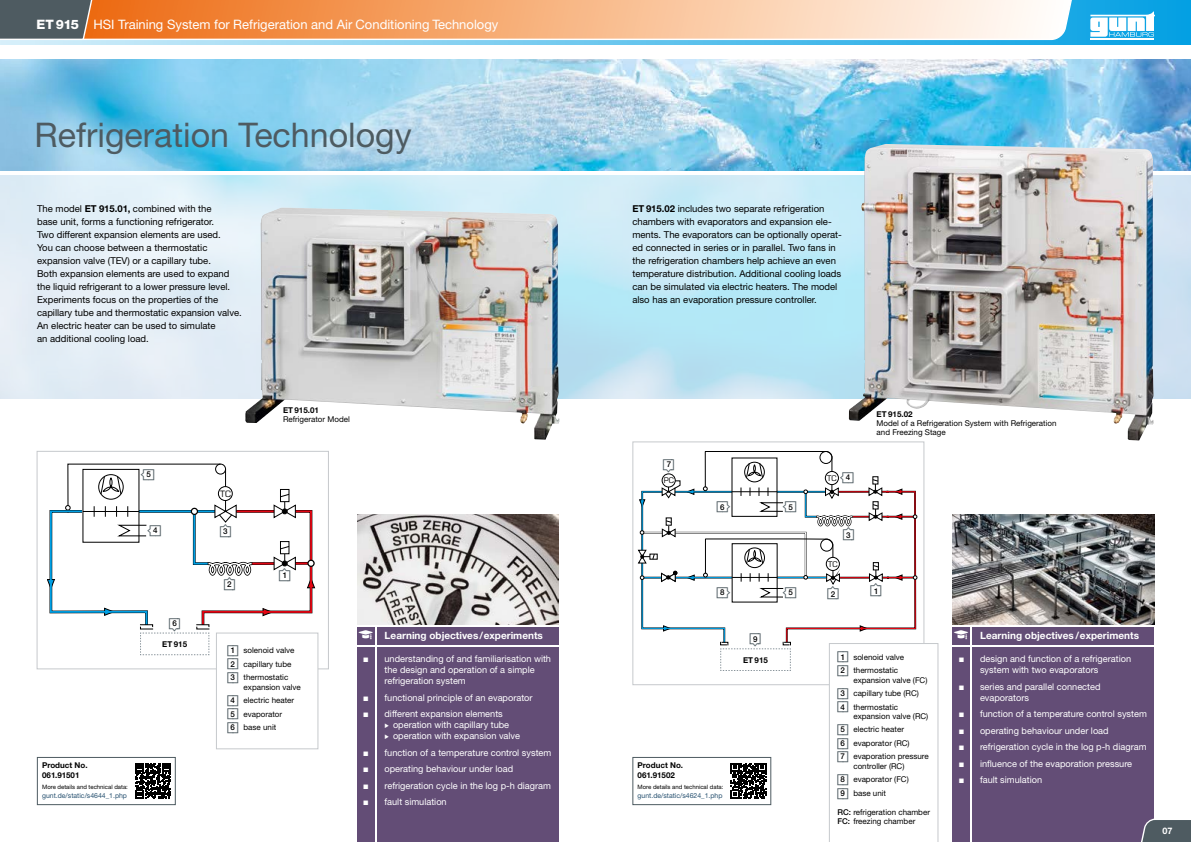
<style>
.page{position:relative;width:1191px;height:842px;background:#fff}
.page>*{position:absolute;margin:0;border:0;box-sizing:border-box;transform-origin:0 0}
.t1{font:34px "Helvetica Neue LT Std";color:#4e5b61}
.t2{font:13px "Helvetica Neue LT Std";color:#fff}
.t3{font:700 10px "Helvetica Neue LT Std";color:#fff}
.t4{font:9.6px "Eurostile";color:#000}
.t5{font:9.5px/13px "Helvetica Neue LT Std";color:#000}
.t6{font:9.2px/11px "Helvetica Neue LT Std";color:#fff}
.t7{font:700 9px "Helvetica Neue LT Std";color:#fff}
.t8{font:8.4px "Eurostile";color:#000}
.t9{font:8px/9.5px "Helvetica Neue LT Std";color:#000}
.t10{font:700 8px/10px "Helvetica Neue LT Std";color:#000}
.t11{font:500 8px "Helvetica Neue LT Std";color:#000}
.t12{font:6.9px "Helvetica Neue LT Std";color:#275170}
.t13{font:6px "Helvetica Neue LT Std";color:#000}
.s1{font-weight:800}
.s2{font-weight:700}
.s3{color:#4e5b61}
.s4{color:#fff}
.s5{font-weight:500}
.s6{font-family:"Helvetica Neue LT Std";font-weight:500;font-size:8px}
</style>
<div class="page">
<img style="left:595px;top:60px;width:596px;height:110px">
<img style="left:0;top:60px;width:595px;height:110px">
<div style="left:952px;top:628px;width:17px;height:17px;background:#634d76"></div>
<div style="left:972px;top:628px;width:182px;height:17px;background:#634d76"></div>
<div style="left:972px;top:648px;width:182px;height:194px;background:#634d76"></div>
<div style="left:952px;top:648px;width:17px;height:194px;background:#634d76"></div>
<div style="left:37px;top:757px;width:139px;height:48px;border:1px solid #4e5b61"></div>
<svg style="left:135px;top:763px;width:36px;height:35px"></svg>
<svg style="left:1141px;top:818px;width:50px;height:24px"></svg>
<div style="left:357px;top:628px;width:17px;height:17px;background:#634d76"></div>
<div style="left:377px;top:628px;width:181px;height:17px;background:#634d76"></div>
<div style="left:377px;top:648px;width:181px;height:194px;background:#634d76"></div>
<div style="left:357px;top:648px;width:17px;height:194px;background:#634d76"></div>
<img style="left:357px;top:514px;width:201px;height:111px">
<img style="left:952px;top:514px;width:202px;height:111px">
<div style="left:0;top:0;width:1191px;height:45px;background:linear-gradient(to right,#d8f0fa,#03a0e3)"></div>
<hr style="left:1090px;top:38px;width:64px;height:2px;background:#fff">
<svg style="left:1090px;top:11px;width:65px;height:26px"></svg>
<svg style="left:0;top:0;width:1071px;height:41px;background:#e7b28b"></svg>
<img style="left:245px;top:208px;width:314px;height:232px">
<img style="left:849px;top:144px;width:304px;height:296px">
<div style="left:37px;top:451px;width:292px;height:218px;border:1px solid #c6c9cc"></div>
<div style="left:216px;top:632px;width:102px;height:117px;background:#fff;border:1px solid #c6c9cc"></div>
<svg style="left:47px;top:463px;width:270px;height:220px"></svg>
<svg style="left:637px;top:448px;width:301px;height:394px"></svg>
<h2 class="t2" style="left:37px;top:16px;width:463px"><span class="s1">ET915</span> HSI Training System for Refrigeration and Air Conditioning Technology</h2>
<h1 class="t1" style="left:35px;top:114px;width:379px">Refrigeration Technology</h1>
<p class="t5" style="left:37px;top:202px;width:206px">The model <span class="s2">ET 915.01,</span> combined with the<br>base unit, forms a functioning refrigerator.<br>Two different expansion elements are used.<br>You can choose between a thermostatic expansion valve (TEV) or a capillary tube.<br>Both expansion elements are used to expand the liquid refrigerant to a lower pressure level.<br>Experiments focus on the properties of the capillary tube and thermostatic expansion valve.<br>An electric heater can be used to simulate<br>an additional cooling load.</p>
<p class="t10" style="left:283px;top:405px;width:37px">ET 915.01</p>
<p class="t9" style="left:283px;top:414px;width:68px">Refrigerator Model</p>
<p class="t11" style="left:141px;top:469px;width:11px"><span class="s3">▪</span>5</p>
<p class="t4" style="left:220px;top:489px;width:12px">TC</p>
<p class="t11" style="left:148px;top:525px;width:11px"><span class="s3">▪</span>4</p>
<p class="t11" style="left:223px;top:527px;width:6px">3</p>
<p class="t11" style="left:172px;top:618px;width:6px">6</p>
<p class="t10" style="left:162px;top:639px;width:26px">ET 915</p>
<p class="t10" style="left:42px;top:760px;width:47px">Product No.<br>061.91501</p>
<p class="t13" style="left:42px;top:783px;width:87px">More details and technical data:</p>
<p class="t12" style="left:42px;top:791px;width:86px">gunt.de/static/s4644_1.php</p>
<p class="t11" style="left:227px;top:580px;width:6px">2</p>
<p class="t11" style="left:283px;top:570px;width:6px">1</p>
<p class="t9" style="left:227px;top:645px;width:68px"><span class="s4">○</span><span class="s5">1</span> solenoid valve</p>
<p class="t9" style="left:227px;top:659px;width:65px"><span class="s4">○</span><span class="s5">2</span> capillary tube</p>
<p class="t9" style="left:243px;top:672px;width:59px;text-indent:-16px"><span class="s4">○</span><span class="s5">3</span> thermostatic expansion valve</p>
<p class="t9" style="left:227px;top:695px;width:68px"><span class="s4">○</span><span class="s5">4</span> electric heater</p>
<p class="t9" style="left:227px;top:709px;width:56px"><span class="s4">○</span><span class="s5">5</span> evaporator</p>
<p class="t9" style="left:227px;top:722px;width:50px"><span class="s4">○</span><span class="s5">6</span> base unit</p>
<p class="t3" style="left:385px;top:630px;width:160px">Learning objectives / experiments</p>
<p class="t6" style="left:384px;top:653px;width:168px;text-indent:-21px">• understanding of and familiarisation with the design and operation of a simple refrigeration system</p>
<p class="t6" style="left:363px;top:692px;width:171px">• functional principle of an evaporator</p>
<p class="t6" style="left:363px;top:708px;width:141px">• different expansion elements</p>
<p class="t6" style="left:384px;top:719px;width:126px">• operation with capillary tube</p>
<p class="t6" style="left:384px;top:730px;width:137px">• operation with expansion valve</p>
<p class="t6" style="left:363px;top:747px;width:190px">• function of a temperature control system</p>
<p class="t6" style="left:363px;top:763px;width:151px">• operating behaviour under load</p>
<p class="t6" style="left:363px;top:780px;width:189px">• refrigeration cycle in the log p-h diagram</p>
<p class="t6" style="left:363px;top:796px;width:85px">• fault simulation</p>
<p class="t5" style="left:632px;top:202px;width:211px"><span class="s2">ET 915.02</span> includes two separate refrigeration chambers with evaporators and expansion ele&shy;ments. The evaporators can be optionally operat&shy;ed connected in series or in parallel. Two fans in the refrigeration chambers help achieve an even temperature distribution. Additional cooling loads can be simulated via electric heaters. The model also has an evaporation pressure controller.</p>
<p class="t11" style="left:666px;top:459px;width:6px">7</p>
<p class="t8" style="left:663px;top:476px;width:12px">PC</p>
<p class="t11" style="left:717px;top:502px;width:9px"><span class="s4">○</span>6</p>
<p class="t11" style="left:717px;top:588px;width:9px"><span class="s4">○</span>8</p>
<p class="t10" style="left:637px;top:760px;width:47px">Product No.<br>061.91502</p>
<p class="t13" style="left:637px;top:783px;width:87px">More details and technical data:</p>
<p class="t12" style="left:637px;top:791px;width:86px">gunt.de/static/s4624_1.php</p>
<p class="t11" style="left:783px;top:502px;width:11px"><span class="s3">▪</span>5</p>
<p class="t11" style="left:783px;top:588px;width:11px"><span class="s3">▪</span>5</p>
<p class="t8" style="left:827px;top:474px;width:24px">TC <span class="s3">▪</span><span class="s6">4</span></p>
<p class="t11" style="left:846px;top:530px;width:6px">3</p>
<p class="t8" style="left:828px;top:559px;width:11px">TC</p>
<p class="t11" style="left:830px;top:589px;width:6px">2</p>
<p class="t10" style="left:876px;top:408px;width:37px">ET 915.02</p>
<p class="t9" style="left:876px;top:418px;width:181px;line-height:9px">Model of a Refrigeration System with Refrigeration and Freezing Stage</p>
<p class="t11" style="left:874px;top:586px;width:6px">1</p>
<p class="t11" style="left:753px;top:634px;width:6px">9</p>
<p class="t10" style="left:743px;top:654px;width:26px">ET 915</p>
<p class="t9" style="left:837px;top:652px;width:68px"><span class="s4">○</span><span class="s5">1</span> solenoid valve</p>
<p class="t9" style="left:853px;top:665px;width:76px;text-indent:-16px"><span class="s4">○</span><span class="s5">2</span> thermostatic expansion valve (FC)</p>
<p class="t9" style="left:837px;top:688px;width:83px"><span class="s4">○</span><span class="s5">3</span> capillary tube (RC)</p>
<p class="t9" style="left:853px;top:702px;width:76px;text-indent:-16px"><span class="s4">○</span><span class="s5">4</span> thermostatic expansion valve (RC)</p>
<p class="t9" style="left:837px;top:725px;width:68px"><span class="s4">○</span><span class="s5">5</span> electric heater</p>
<p class="t9" style="left:837px;top:738px;width:74px"><span class="s4">○</span><span class="s5">6</span> evaporator (RC)</p>
<p class="t9" style="left:853px;top:752px;width:77px;text-indent:-16px"><span class="s4">○</span><span class="s5">7</span> evaporation pressure controller (RC)</p>
<p class="t9" style="left:837px;top:775px;width:73px"><span class="s4">○</span><span class="s5">8</span> evaporator (FC)</p>
<p class="t9" style="left:837px;top:788px;width:50px"><span class="s4">○</span><span class="s5">9</span> base unit</p>
<p class="t9" style="left:837px;top:807px;width:94px"><span class="s5">RC:</span> refrigeration chamber<br><span class="s5">FC:</span> freezing chamber</p>
<p class="t3" style="left:980px;top:630px;width:160px">Learning objectives / experiments</p>
<p class="t6" style="left:980px;top:653px;width:153px;text-indent:-21px">• design and function of a refrigeration system with two evaporators</p>
<p class="t6" style="left:980px;top:681px;width:122px;text-indent:-21px">• series and parallel connected evaporators</p>
<p class="t6" style="left:958px;top:708px;width:190px">• function of a temperature control system</p>
<p class="t6" style="left:958px;top:725px;width:151px">• operating behaviour under load</p>
<p class="t6" style="left:958px;top:741px;width:189px">• refrigeration cycle in the log p-h diagram</p>
<p class="t6" style="left:958px;top:758px;width:175px">• influence of the evaporation pressure</p>
<p class="t6" style="left:958px;top:774px;width:85px">• fault simulation</p>
<p class="t7" style="left:1162px;top:825px;width:12px">07</p>
</div>
